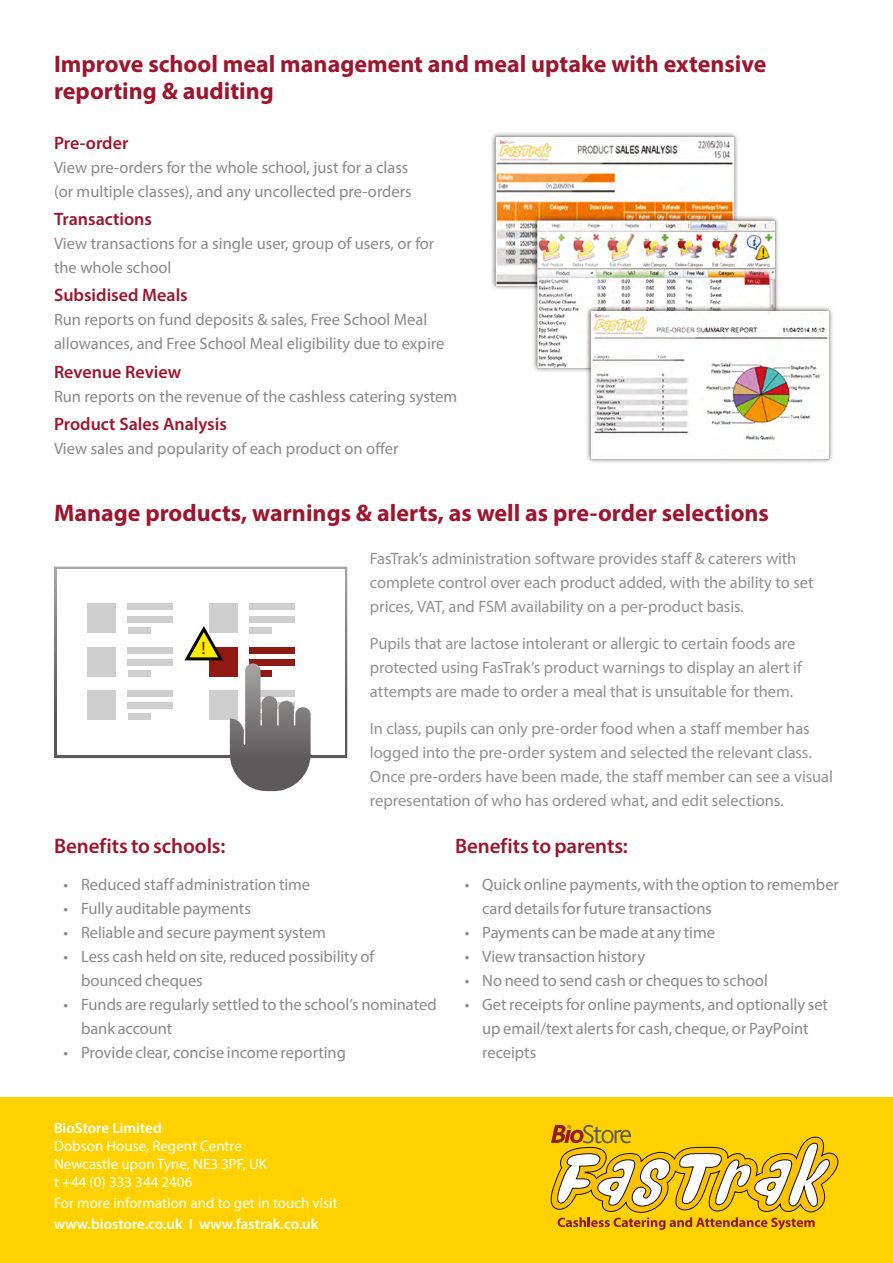
<style>
.page{position:relative;width:893px;height:1263px;background:#fff}
.page>*{position:absolute;margin:0;border:0;box-sizing:border-box;transform-origin:0 0}
.t1{font:700 24px/27px "Myriad Pro";color:#9d162e}
.body_copy_steps{font:600 21px "Myriad Pro";letter-spacing:-.005em;color:#9d162e}
.t2{font:600 18px "Myriad Pro";color:#9d162e}
.t3{font:18px "Myriad Pro";color:#790e17}
.t4{font:16.5px/24px "Myriad Pro";color:#8a8a8d}
.t5{font:16.5px/24px "Myriad Pro";letter-spacing:-.005em;color:#919193}
.t6{font:15px/18px "Myriad Pro";color:#fff}
.t7{font:600 15px "Myriad Pro";color:#fff}
.s1{font-weight:600}
</style>
<div class="page">
<div style="left:0;top:1098px;width:893px;height:165px;background:#ffd100"></div>
<img style="left:492px;top:133px;width:341px;height:330px">
<svg style="left:550px;top:1124px;width:288px;height:106px"></svg>
<div style="left:54px;top:567px;width:293px;height:191px;background:#fff;border:6px solid #fff"></div>
<div style="left:87px;top:604px;width:29px;height:29px;background:#cececf"></div>
<div style="left:87px;top:647px;width:29px;height:30px;background:#cececf"></div>
<div style="left:87px;top:690px;width:29px;height:30px;background:#cececf"></div>
<div style="left:128px;top:616px;width:45px;height:6px;background:#cececf"></div>
<div style="left:128px;top:627px;width:22px;height:6px;background:#cececf"></div>
<div style="left:128px;top:604px;width:45px;height:6px;background:#cececf"></div>
<div style="left:128px;top:659px;width:45px;height:7px;background:#cececf"></div>
<div style="left:128px;top:670px;width:22px;height:7px;background:#cececf"></div>
<div style="left:128px;top:647px;width:45px;height:7px;background:#cececf"></div>
<div style="left:128px;top:703px;width:45px;height:6px;background:#cececf"></div>
<div style="left:128px;top:713px;width:22px;height:7px;background:#cececf"></div>
<div style="left:128px;top:690px;width:45px;height:7px;background:#cececf"></div>
<div style="left:209px;top:604px;width:28px;height:29px;background:#cececf"></div>
<div style="left:249px;top:616px;width:45px;height:6px;background:#cececf"></div>
<div style="left:249px;top:604px;width:45px;height:6px;background:#cececf"></div>
<svg style="left:182px;top:625px;width:129px;height:166px"></svg>
<p class="t1" style="left:54px;top:50px;width:714px">Improve school meal management and meal uptake with extensive reporting &amp; auditing</p>
<p class="t2" style="left:54px;top:131px;width:76px">Pre-order</p>
<p class="t4" style="left:54px;top:155px;width:359px">View pre-orders for the whole school, just for a class (or multiple classes), and any uncollected pre-orders</p>
<p class="t2" style="left:54px;top:207px;width:100px">Transactions</p>
<p class="t4" style="left:54px;top:231px;width:382px">View transactions for a single user, group of users, or for</p>
<p class="t4" style="left:54px;top:255px;width:119px">the whole school</p>
<p class="t2" style="left:54px;top:284px;width:135px">Subsidised Meals</p>
<p class="t4" style="left:54px;top:307px;width:392px">Run reports on fund deposits &amp; sales, Free School Meal allowances, and Free School Meal eligibility due to expire</p>
<p class="t2" style="left:54px;top:360px;width:129px">Revenue Review</p>
<p class="t4" style="left:54px;top:384px;width:405px">Run reports on the revenue of the cashless catering system</p>
<p class="t2" style="left:54px;top:412px;width:174px">Product Sales Analysis</p>
<p class="t4" style="left:54px;top:436px;width:346px">View sales and popularity of each product on offer</p>
<p class="t1" style="left:54px;top:498px;width:716px">Manage products, warnings &amp; alerts, as well as pre-order selections</p>
<p class="t5" style="left:370px;top:546px;width:445px">FasTrak’s administration software provides staff &amp; caterers with complete control over each product added, with the ability to set prices, VAT, and FSM availability on a per-product basis.</p>
<p class="t5" style="left:370px;top:631px;width:433px">Pupils that are lactose intolerant or allergic to certain foods are protected using FasTrak’s product warnings to display an alert if attempts are made to order a meal that is unsuitable for them.</p>
<p class="t5" style="left:370px;top:716px;width:465px">In class, pupils can only pre-order food when a staff member has logged into the pre-order system and selected the relevant class.<br>Once pre-orders have been made, the staff member can see a visual representation of who has ordered what, and edit selections.</p>
<p class="t3" style="left:202px;top:636px;width:6px">!</p>
<p class="body_copy_steps" style="left:54px;top:832px;width:173px">Benefits to schools:</p>
<p class="t4" style="left:64px;top:872px;width:248px">• Reduced staff administration time</p>
<p class="t4" style="left:64px;top:896px;width:189px">• Fully auditable payments</p>
<p class="t4" style="left:64px;top:920px;width:264px">• Reliable and secure payment system</p>
<p class="t4" style="left:81px;top:944px;width:295px;text-indent:-17px">• Less cash held on site, reduced possibility of bounced cheques</p>
<p class="t4" style="left:81px;top:992px;width:357px;text-indent:-17px">• Funds are regularly settled to the school’s nominated bank account</p>
<p class="t4" style="left:64px;top:1040px;width:284px">• Provide clear, concise income reporting</p>
<p class="body_copy_steps" style="left:455px;top:832px;width:174px">Benefits to parents:</p>
<p class="t4" style="left:482px;top:872px;width:358px;text-indent:-17px">• Quick online payments, with the option to remember card details for future transactions</p>
<p class="t4" style="left:465px;top:920px;width:252px">• Payments can be made at any time</p>
<p class="t4" style="left:465px;top:944px;width:182px">• View transaction history</p>
<p class="t4" style="left:465px;top:968px;width:305px">• No need to send cash or cheques to school</p>
<p class="t4" style="left:482px;top:992px;width:347px;text-indent:-17px">• Get receipts for online payments, and optionally set up email/text alerts for cash, cheque, or PayPoint receipts</p>
<p class="t7" style="left:54px;top:1118px;width:109px">BioStore Limited</p>
<p class="t6" style="left:54px;top:1136px;width:214px">Dobson House, Regent Centre<br>Newcastle upon Tyne, NE3 3PF, UK</p>
<p class="t6" style="left:54px;top:1172px;width:140px">t +44 (0) 333 344 2406</p>
<p class="t6" style="left:54px;top:1192px;width:285px;line-height:21px">For more information and to get in touch visit <span class="s1">www.biostore.co.uk I www.fastrak.co.uk</span></p>
</div>
